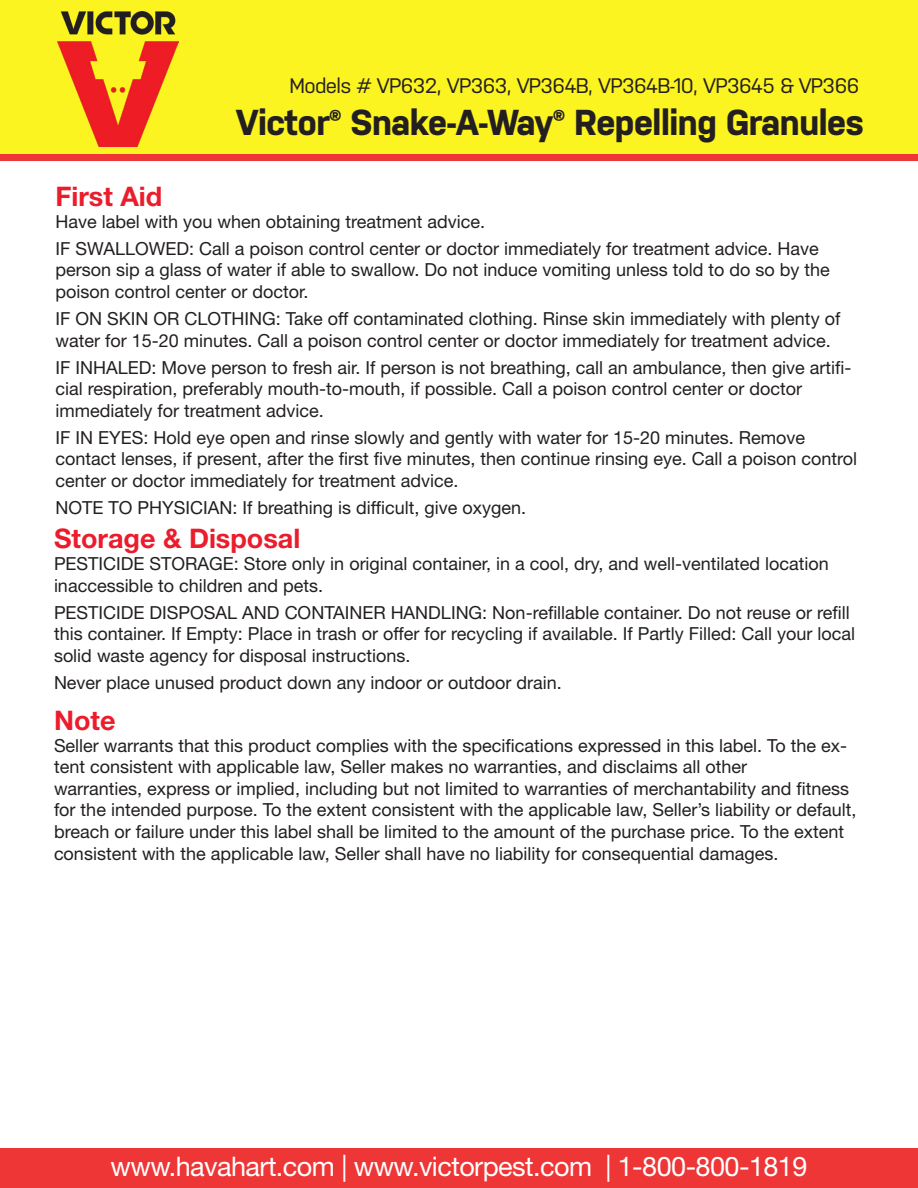
<style>
.page{position:relative;width:918px;height:1188px;background:#fff}
.page>*{position:absolute;margin:0;border:0;box-sizing:border-box;transform-origin:0 0}
.t1{font:700 36px "Nudista";letter-spacing:-.03em;color:#231f20}
.t2{font:27px "Helvetica Neue LT Std";letter-spacing:-.02em;color:#fff}
.t3{font:700 27px "Helvetica Neue LT Std";color:#eb1c2b}
.t4{font:21px "Nudista";letter-spacing:-.03em;color:#231f20}
.t5{font:18px/21.6px "Helvetica Neue LT Std";color:#231f20}
</style>
<div class="page">
<div style="left:0;top:154px;width:918px;height:7px;background:#ee3637"></div>
<div style="left:0;top:0;width:918px;height:154px;background:#fbf420"></div>
<img style="left:57px;top:12px;width:122px;height:134px">
<div style="left:0;top:1148px;width:918px;height:40px;background:#ee3637"></div>
<p class="t4" style="left:289px;top:74px;width:572px">Models # VP632, VP363, VP364B, VP364B-10, VP3645 &amp; VP366</p>
<p class="t1" style="left:236px;top:101px;width:630px">Victor® Snake-A-Way® Repelling Granules</p>
<p class="t3" style="left:56px;top:180px;width:108px">First Aid</p>
<p class="t5" style="left:56px;top:210px;width:431px">Have label with you when obtaining treatment advice.</p>
<p class="t5" style="left:56px;top:237px;width:765px">IF SWALLOWED: Call a poison control center or doctor immediately for treatment advice. Have</p>
<p class="t5" style="left:56px;top:259px;width:776px">person sip a glass of water if able to swallow. Do not induce vomiting unless told to do so by the poison control center or doctor.</p>
<p class="t5" style="left:56px;top:307px;width:786px">IF ON SKIN OR CLOTHING: Take off contaminated clothing. Rinse skin immediately with plenty of water for 15-20 minutes. Call a poison control center or doctor immediately for treatment advice.</p>
<p class="t5" style="left:56px;top:356px;width:798px">IF INHALED: Move person to fresh air. If person is not breathing, call an ambulance, then give artifi&shy;cial respiration, preferably mouth-to-mouth, if possible. Call a poison control center or doctor</p>
<p class="t5" style="left:56px;top:399px;width:270px">immediately for treatment advice.</p>
<p class="t5" style="left:56px;top:426px;width:751px">IF IN EYES: Hold eye open and rinse slowly and gently with water for 15-20 minutes. Remove</p>
<p class="t5" style="left:56px;top:448px;width:803px">contact lenses, if present, after the first five minutes, then continue rinsing eye. Call a poison control center or doctor immediately for treatment advice.</p>
<p class="t5" style="left:56px;top:496px;width:472px">NOTE TO PHYSICIAN: If breathing is difficult, give oxygen.</p>
<p class="t3" style="left:54px;top:522px;width:248px">Storage &amp; Disposal</p>
<p class="t5" style="left:54px;top:553px;width:776px">PESTICIDE STORAGE: Store only in original container, in a cool, dry, and well-ventilated location inaccessible to children and pets.</p>
<p class="t5" style="left:54px;top:601px;width:803px">PESTICIDE DISPOSAL AND CONTAINER HANDLING: Non-refillable container. Do not reuse or refill this container. If Empty: Place in trash or offer for recycling if available. If Partly Filled: Call your local solid waste agency for disposal instructions.</p>
<p class="t5" style="left:54px;top:671px;width:509px">Never place unused product down any indoor or outdoor drain.</p>
<p class="t3" style="left:54px;top:704px;width:63px">Note</p>
<p class="t5" style="left:54px;top:734px;width:795px">Seller warrants that this product complies with the specifications expressed in this label. To the ex&shy;tent consistent with applicable law, Seller makes no warranties, and disclaims all other</p>
<p class="t5" style="left:54px;top:777px;width:804px">warranties, express or implied, including but not limited to warranties of merchantability and fitness for the intended purpose. To the extent consistent with the applicable law, Seller’s liability or default, breach or failure under this label shall be limited to the amount of the purchase price. To the extent consistent with the applicable law, Seller shall have no liability for consequential damages.</p>
<p class="t2" style="left:111px;top:1151px;width:698px">www.havahart.com | www.victorpest.com | 1-800-800-1819</p>
</div>
